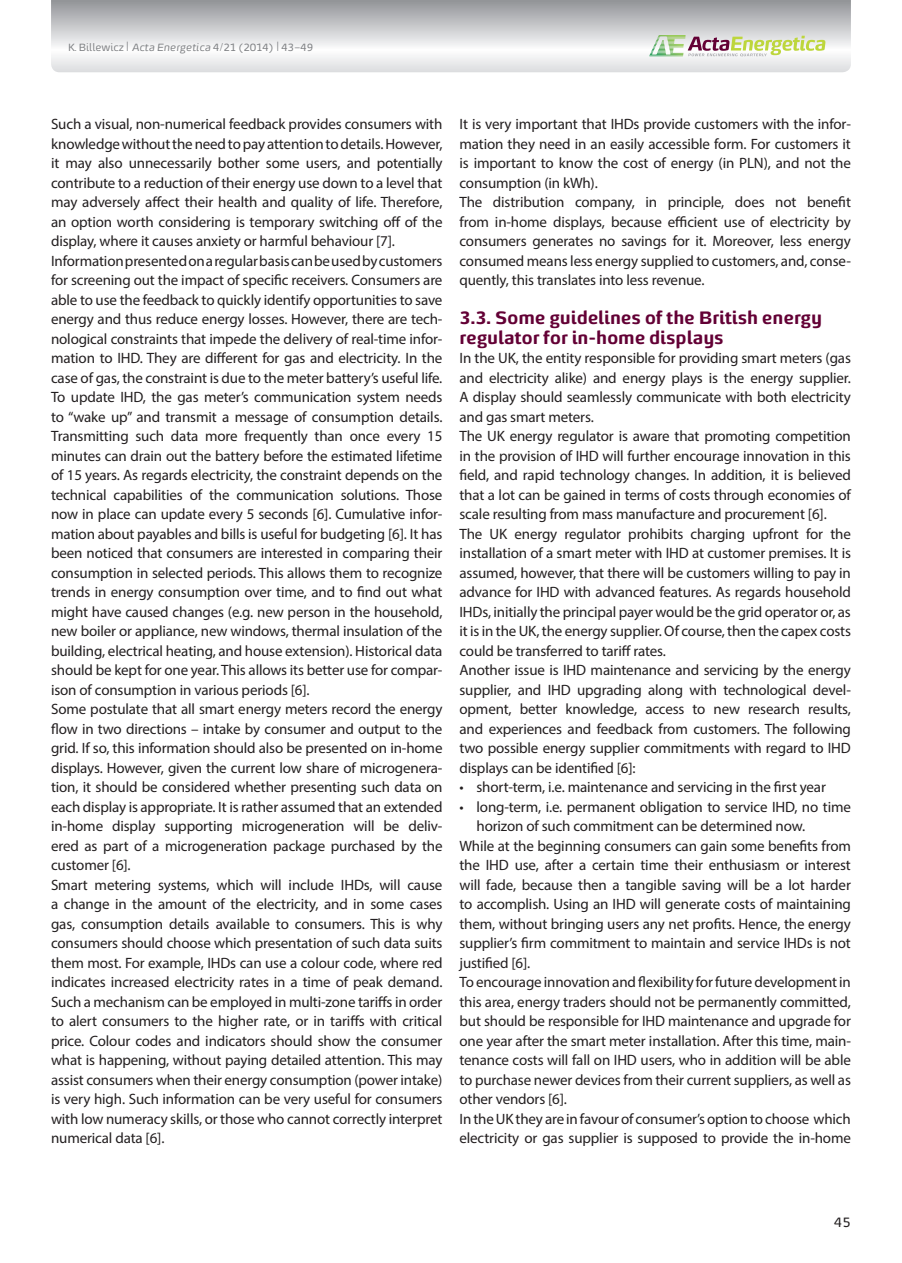
<style>
.page{position:relative;width:902px;height:1263px;background:#fff}
.page>*{position:absolute;margin:0;border:0;box-sizing:border-box;transform-origin:0 0}
.t1{font:700 18px/19.5px "Energa";letter-spacing:-.01em;color:#630035}
.t2{font:15px/19.5px "Myriad Pro";letter-spacing:-.01em;color:#231f20}
.t3{font:13.5px "Energa";color:#231f20}
.t4{font:10.5px "Energa";letter-spacing:-.01em;color:#808285}
.s1{font-size:13.5px}
.s2{font-style:italic}
</style>
<div class="page">
<svg style="left:51px;top:0;width:799px;height:72px"></svg>
<svg style="left:649px;top:35px;width:176px;height:21px"></svg>
<p class="t4" style="left:68px;top:41px;width:247px">K. Billewicz <span class="s1">|</span> <span class="s2">Acta Energetica</span> 4/21 (2014) <span class="s1">|</span> 43–49</p>
<p class="t2" style="left:51px;top:114px;width:393px">Such a visual, non-numerical feedback provides consumers with knowledge without the need to pay attention to details. However, it may also unnecessarily bother some users, and potentially contribute to a reduction of their energy use down to a level that may adversely affect their health and quality of life. Therefore, an option worth considering is temporary switching off of the display, where it causes anxiety or harmful behaviour [7].<br>Information presented on a regular basis can be used by customers for screening out the impact of specific receivers. Consumers are able to use the feedback to quickly identify opportunities to save energy and thus reduce energy losses. However, there are tech&shy;nological constraints that impede the delivery of real-time infor&shy;mation to IHD. They are different for gas and electricity. In the case of gas, the constraint is due to the meter battery’s useful life.<br>To update IHD, the gas meter’s communication system needs to “wake up” and transmit a message of consumption details.<br>Transmitting such data more frequently than once every 15 minutes can drain out the battery before the estimated lifetime of 15 years. As regards electricity, the constraint depends on the technical capabilities of the communication solutions. Those now in place can update every 5 seconds [6]. Cumulative infor&shy;mation about payables and bills is useful for budgeting [6]. It has been noticed that consumers are interested in comparing their consumption in selected periods. This allows them to recognize trends in energy consumption over time, and to find out what might have caused changes (e.g. new person in the household, new boiler or appliance, new windows, thermal insulation of the building, electrical heating, and house extension). Historical data should be kept for one year. This allows its better use for compar&shy;ison of consumption in various periods [6].<br>Some postulate that all smart energy meters record the energy flow in two directions – intake by consumer and output to the grid. If so, this information should also be presented on in-home displays. However, given the current low share of microgenera&shy;tion, it should be considered whether presenting such data on each display is appropriate. It is rather assumed that an extended in-home display supporting microgeneration will be deliv&shy;ered as part of a microgeneration package purchased by the customer [6].<br>Smart metering systems, which will include IHDs, will cause a change in the amount of the electricity, and in some cases gas, consumption details available to consumers. This is why consumers should choose which presentation of such data suits them most. For example, IHDs can use a colour code, where red indicates increased electricity rates in a time of peak demand.<br>Such a mechanism can be employed in multi-zone tariffs in order to alert consumers to the higher rate, or in tariffs with critical price. Colour codes and indicators should show the consumer what is happening, without paying detailed attention. This may assist consumers when their energy consumption (power intake) is very high. Such information can be very useful for consumers with low numeracy skills, or those who cannot correctly interpret numerical data [6].</p>
<p class="t2" style="left:459px;top:114px;width:393px">It is very important that IHDs provide customers with the infor&shy;mation they need in an easily accessible form. For customers it is important to know the cost of energy (in PLN), and not the consumption (in kWh).<br>The distribution company, in principle, does not benefit from in-home displays, because efficient use of electricity by consumers generates no savings for it. Moreover, less energy consumed means less energy supplied to customers, and, conse&shy;quently, this translates into less revenue.</p>
<p class="t1" style="left:459px;top:307px;width:364px">3.3. Some guidelines of the British energy regulator for in-home displays</p>
<p class="t2" style="left:459px;top:348px;width:393px">In the UK, the entity responsible for providing smart meters (gas and electricity alike) and energy plays is the energy supplier.<br>A display should seamlessly communicate with both electricity and gas smart meters.<br>The UK energy regulator is aware that promoting competition in the provision of IHD will further encourage innovation in this field, and rapid technology changes. In addition, it is believed that a lot can be gained in terms of costs through economies of scale resulting from mass manufacture and procurement [6].<br>The UK energy regulator prohibits charging upfront for the installation of a smart meter with IHD at customer premises. It is assumed, however, that there will be customers willing to pay in advance for IHD with advanced features. As regards household IHDs, initially the principal payer would be the grid operator or, as it is in the UK, the energy supplier. Of course, then the capex costs could be transferred to tariff rates.<br>Another issue is IHD maintenance and servicing by the energy supplier, and IHD upgrading along with technological devel&shy;opment, better knowledge, access to new research results, and experiences and feedback from customers. The following two possible energy supplier commitments with regard to IHD displays can be identified [6]:</p>
<p class="t2" style="left:459px;top:777px;width:368px">• short-term, i.e. maintenance and servicing in the first year</p>
<p class="t2" style="left:459px;top:797px;width:393px">• long-term, i.e. permanent obligation to service IHD, no time</p>
<p class="t2" style="left:476px;top:816px;width:330px">horizon of such commitment can be determined now.</p>
<p class="t2" style="left:459px;top:836px;width:393px">While at the beginning consumers can gain some benefits from</p>
<p class="t2" style="left:459px;top:855px;width:393px">the IHD use, after a certain time their enthusiasm or interest</p>
<p class="t2" style="left:459px;top:875px;width:393px">will fade, because then a tangible saving will be a lot harder</p>
<p class="t2" style="left:459px;top:894px;width:393px">to accomplish. Using an IHD will generate costs of maintaining</p>
<p class="t2" style="left:459px;top:914px;width:393px">them, without bringing users any net profits. Hence, the energy</p>
<p class="t2" style="left:459px;top:933px;width:393px">supplier’s firm commitment to maintain and service IHDs is not</p>
<p class="t2" style="left:459px;top:953px;width:72px">justified [6].</p>
<p class="t2" style="left:459px;top:972px;width:393px">To encourage innovation and flexibility for future development in</p>
<p class="t2" style="left:459px;top:992px;width:393px">this area, energy traders should not be permanently committed,</p>
<p class="t2" style="left:459px;top:1011px;width:393px">but should be responsible for IHD maintenance and upgrade for</p>
<p class="t2" style="left:459px;top:1031px;width:393px">one year after the smart meter installation. After this time, main-</p>
<p class="t2" style="left:459px;top:1050px;width:393px">tenance costs will fall on IHD users, who in addition will be able</p>
<p class="t2" style="left:459px;top:1070px;width:393px">to purchase newer devices from their current suppliers, as well as</p>
<p class="t2" style="left:459px;top:1089px;width:109px">other vendors [6].</p>
<p class="t2" style="left:459px;top:1109px;width:393px">In the UK they are in favour of consumer’s option to choose which</p>
<p class="t2" style="left:459px;top:1128px;width:393px">electricity or gas supplier is supposed to provide the in-home</p>
<p class="t3" style="left:834px;top:1213px;width:18px">45</p>
</div>
